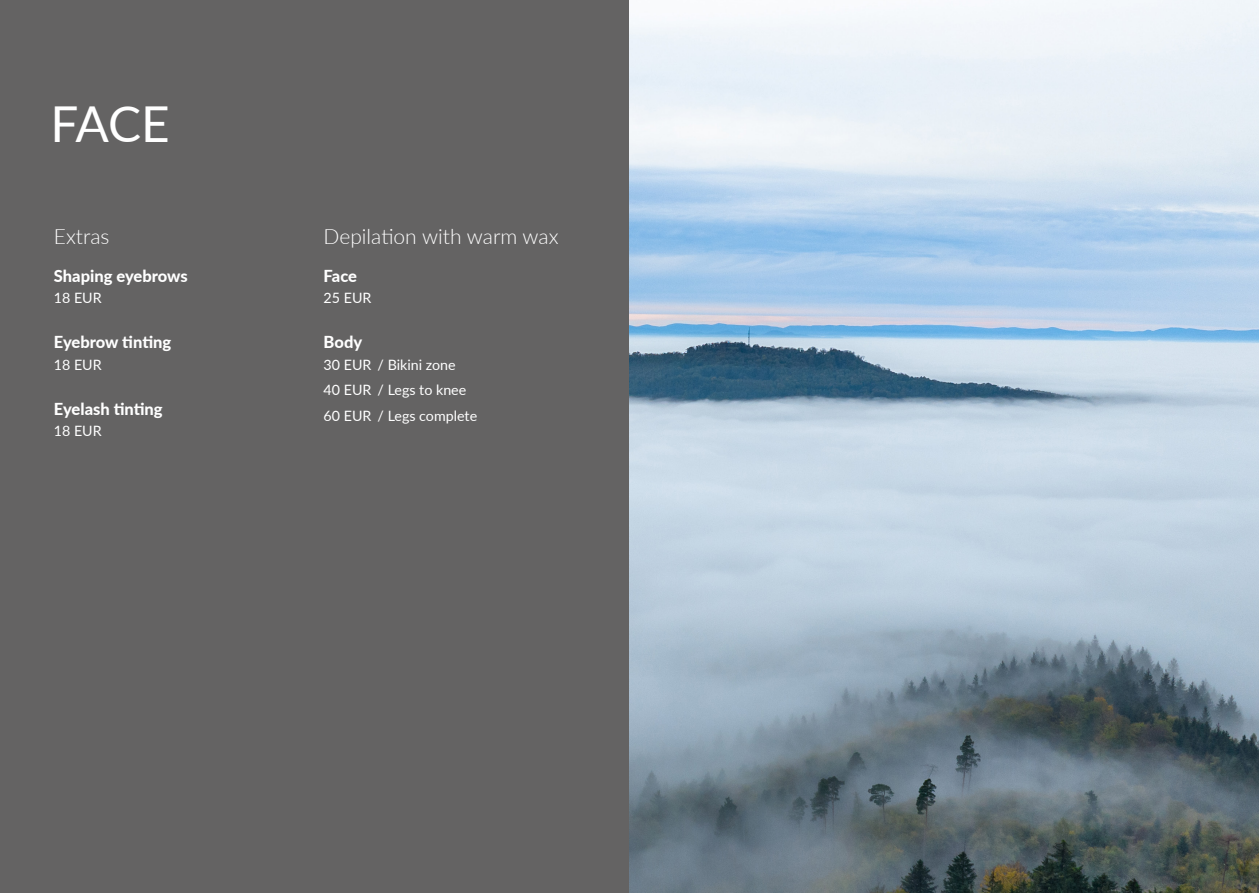
<style>
.page{position:relative;width:1259px;height:893px;background:#fff}
.page>*{position:absolute;margin:0;border:0;box-sizing:border-box;transform-origin:0 0}
.t1{font:49.5px "Lato";color:#fff}
.t2{font:300 21px "Lato";color:#fff}
.t3{font:800 16.5px "Lato";color:#fff}
.t4{font:14.25px/25.7px "Lato";color:#fff}
</style>
<div class="page">
<div style="left:0;top:0;width:629px;height:893px;background:#646363"></div>
<img style="left:629px;top:0;width:630px;height:893px">
<h1 class="t1" style="left:50px;top:93px;width:121px">FACE</h1>
<h2 class="t2" style="left:54px;top:224px;width:57px">Extras</h2>
<p class="t3" style="left:54px;top:265px;width:135px">Shaping eyebrows</p>
<p class="t4" style="left:54px;top:285px;width:49px">18 EUR</p>
<p class="t3" style="left:54px;top:332px;width:119px">Eyebrow tinting</p>
<p class="t4" style="left:54px;top:351px;width:49px">18 EUR</p>
<p class="t3" style="left:54px;top:399px;width:110px">Eyelash tinting</p>
<p class="t4" style="left:54px;top:418px;width:49px">18 EUR</p>
<h2 class="t2" style="left:324px;top:224px;width:236px">Depilation with warm wax</h2>
<p class="t3" style="left:324px;top:265px;width:35px">Face</p>
<p class="t4" style="left:324px;top:285px;width:49px">25 EUR</p>
<p class="t3" style="left:324px;top:332px;width:40px">Body</p>
<p class="t4" style="left:324px;top:351px;width:155px">30 EUR / Bikini zone<br>40 EUR / Legs to knee<br>60 EUR / Legs complete</p>
</div>
